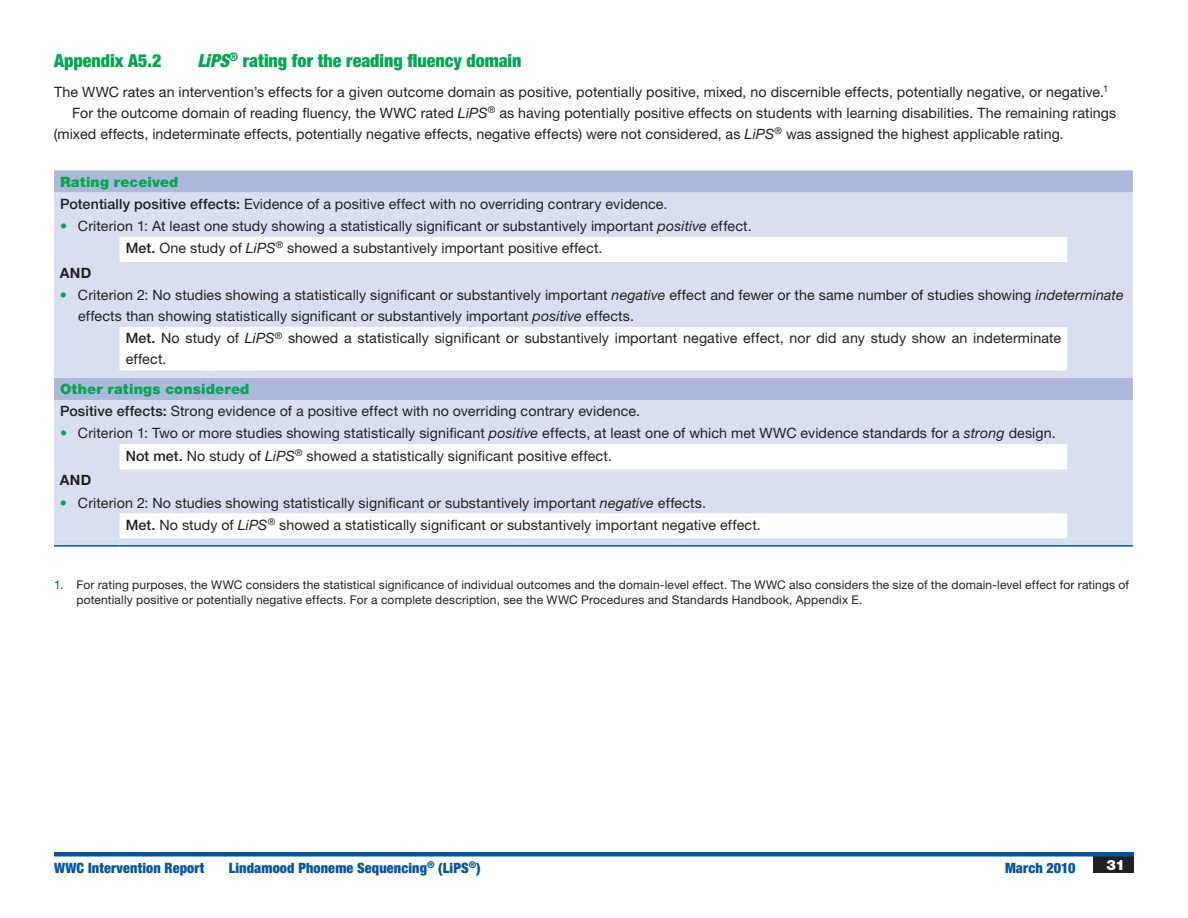
<style>
.page{position:relative;width:1188px;height:918px;background:#fff}
.page>*{position:absolute;margin:0;border:0;box-sizing:border-box;transform-origin:0 0}
.Appendix_title{font:900 condensed 18px "Helvetica Neue LT Std";color:#00a94e}
.Table_bullet{font:14.25px/21px "Helvetica Neue LT Std";letter-spacing:.005em;color:#231f20}
.Rating_extract{font:14.25px/21px "Helvetica Neue LT Std";letter-spacing:.005em;color:#231f20}
.Text_indent{font:14.25px/21px "Helvetica Neue LT Std";letter-spacing:.005em;color:#231f20}
.Rating_body_effect{font:14.25px "Helvetica Neue LT Std";letter-spacing:.005em;color:#231f20}
.Text_space_before{font:14.25px "Helvetica Neue LT Std";letter-spacing:.005em;color:#231f20}
.t1{font:900 condensed 14.25px "Helvetica Neue LT Std";letter-spacing:.01em;color:#0155a5}
.Table_col__head{font:900 14.25px "Helvetica Neue LT Std";letter-spacing:.01em;color:#00a94e}
.Table_conjunction{font:700 14.25px "Helvetica Neue LT Std";letter-spacing:.015em;color:#231f20}
.t2{font:900 14.25px "Helvetica Neue LT Std";color:#fff}
.Footnote{font:12px/15px "Helvetica Neue LT Std";letter-spacing:.015em;color:#231f20}
.s1{font-style:italic}
.s2{font-weight:500}
.s3{color:#00a94e}
.s4{color:#0155a5}
</style>
<div class="page">
<div style="left:1094px;top:856px;width:40px;height:17px;background:#231f20"></div>
<hr style="left:54px;top:852px;width:1080px;height:4px;background:#0155a5">
<svg style="left:54px;top:170px;width:1079px;height:23px;background:#b0badd"></svg>
<div style="left:54px;top:193px;width:1079px;height:345px;background:#d9dfef"></div>
<svg style="left:120px;top:237px;width:947px;height:301px;fill:#d9dfef"></svg>
<svg style="left:54px;top:538px;width:1079px;height:7px;background:#dae0ef"></svg>
<hr style="left:54px;top:545px;width:66px;height:2px;background:#0155a5">
<hr style="left:120px;top:545px;width:947px;height:2px;background:#0155a5">
<hr style="left:1067px;top:545px;width:66px;height:2px;background:#0155a5">
<p class="Appendix_title" style="left:54px;top:49px;width:109px">Appendix A5.2</p>
<p class="Appendix_title" style="left:197px;top:49px;width:326px"><span class="s1">LiPS</span><sup>®</sup> rating for the reading fluency domain</p>
<p class="Text_space_before" style="left:54px;top:83px;width:1056px">The WWC rates an intervention’s effects for a given outcome domain as positive, potentially positive, mixed, no discernible effects, potentially negative, or negative.<sup>1</sup></p>
<p class="Text_indent" style="left:54px;top:102px;width:1064px;text-indent:18px">For the outcome domain of reading fluency, the WWC rated <span class="s1">LiPS</span><sup>®</sup> as having potentially positive effects on students with learning disabilities. The remaining ratings (mixed effects, indeterminate effects, potentially negative effects, negative effects) were not considered, as <span class="s1">LiPS</span><sup>®</sup> was assigned the highest applicable rating.</p>
<p class="Table_col__head" style="left:60px;top:173px;width:120px">Rating received</p>
<p class="Rating_body_effect" style="left:60px;top:195px;width:609px"><span class="s2">Potentially positive effects:</span> Evidence of a positive effect with no overriding contrary evidence.</p>
<p class="Table_bullet" style="left:60px;top:215px;width:693px"><span class="s3">•</span> Criterion 1: At least one study showing a statistically significant or substantively important <span class="s1">positive</span> effect.</p>
<p class="Rating_extract" style="left:126px;top:237px;width:478px"><span class="s2">Met.</span> One study of <span class="s1">LiPS</span><sup>®</sup> showed a substantively important positive effect.</p>
<p class="Table_conjunction" style="left:60px;top:264px;width:33px">AND</p>
<p class="Table_bullet" style="left:78px;top:284px;width:1047px;text-indent:-18px"><span class="s3">•</span> Criterion 2: No studies showing a statistically significant or substantively important <span class="s1">negative</span> effect and fewer or the same number of studies showing <span class="s1">indeterminate </span>effects than showing statistically significant or substantively important <span class="s1">positive</span> effects.</p>
<p class="Rating_extract" style="left:126px;top:328px;width:937px"><span class="s2">Met.</span> No study of <span class="s1">LiPS</span><sup>®</sup> showed a statistically significant or substantively important negative effect, nor did any study show an indeterminate effect.</p>
<p class="Table_col__head" style="left:60px;top:380px;width:191px">Other ratings considered</p>
<p class="Rating_body_effect" style="left:60px;top:403px;width:582px"><span class="s2">Positive effects:</span> Strong evidence of a positive effect with no overriding contrary evidence.</p>
<p class="Table_bullet" style="left:60px;top:423px;width:997px"><span class="s3">•</span> Criterion 1: Two or more studies showing statistically significant <span class="s1">positive</span> effects, at least one of which met WWC evidence standards for a <span class="s1">strong</span> design.</p>
<p class="Rating_extract" style="left:126px;top:445px;width:488px"><span class="s2">Not met.</span> No study of <span class="s1">LiPS</span><sup>®</sup> showed a statistically significant positive effect.</p>
<p class="Table_conjunction" style="left:60px;top:471px;width:33px">AND</p>
<p class="Table_bullet" style="left:60px;top:492px;width:648px"><span class="s3">•</span> Criterion 2: No studies showing statistically significant or substantively important <span class="s1">negative</span> effects.</p>
<p class="Rating_extract" style="left:126px;top:514px;width:637px"><span class="s2">Met.</span> No study of <span class="s1">LiPS</span><sup>®</sup> showed a statistically significant or substantively important negative effect.</p>
<p class="Footnote" style="left:76px;top:577px;width:1054px;text-indent:-22px"><span class="s4">1.</span> For rating purposes, the WWC considers the statistical significance of individual outcomes and the domain-level effect. The WWC also considers the size of the domain-level effect for ratings of potentially positive or potentially negative effects. For a complete description, see the WWC Procedures and Standards Handbook, Appendix E.</p>
<p class="t1" style="left:54px;top:859px;width:152px">WWC Intervention Report</p>
<p class="t1" style="left:229px;top:859px;width:253px">Lindamood Phoneme Sequencing<sup>®</sup> (LiPS<sup>®</sup>)</p>
<p class="t1" style="left:1005px;top:859px;width:72px">March 2010</p>
<p class="t2" style="left:1107px;top:856px;width:20px">31</p>
</div>
